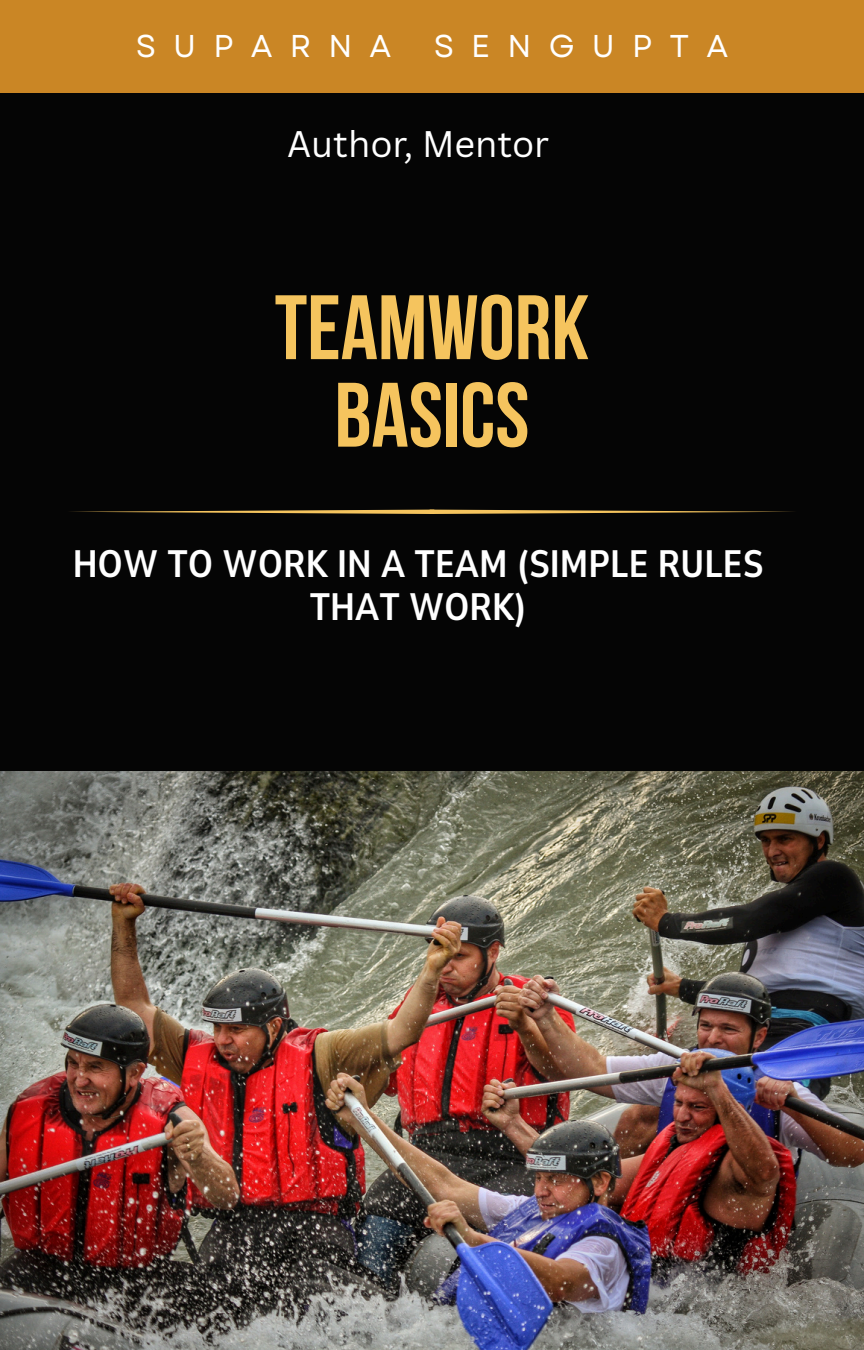
<style>
.page{position:relative;width:864px;height:1350px;background:#fff}
.page>*{position:absolute;margin:0;border:0;box-sizing:border-box;transform-origin:0 0}
.t1{font:700 91.12px/87.5px "Bebas Neue";color:#f5c45e;text-align:center}
.t2{font:700 38.02px/43.4px "Nunito Sans 10 pt Condensed";color:#fff;text-align:center}
.t3{font:36px "Canva Sans";color:#fff}
.t4{font:31.5px "Garet";letter-spacing:.545em;color:#fff}
</style>
<div class="page">
<div style="left:0;top:93px;width:864px;height:678px;background:#050505"></div>
<div style="left:0;top:0;width:864px;height:93px;background:#ca8625"></div>
<svg style="left:67px;top:510px;width:729px;height:4px;background:#866c35"></svg>
<img style="left:0;top:771px;width:864px;height:579px">
<p class="t4" style="left:136px;top:24px;width:257px">SUPARNA</p>
<p class="t4" style="left:434px;top:24px;width:296px">SENGUPTA</p>
<h2 class="t3" style="left:287px;top:118px;width:264px">Author, Mentor</h2>
<h1 class="t1" style="left:275px;top:293px;width:316px">TEAMWORK<br>BASICS</h1>
<p class="t2" style="left:73px;top:542px;width:693px">HOW TO WORK IN A TEAM (SIMPLE RULES<br>THAT WORK)</p>
</div>
